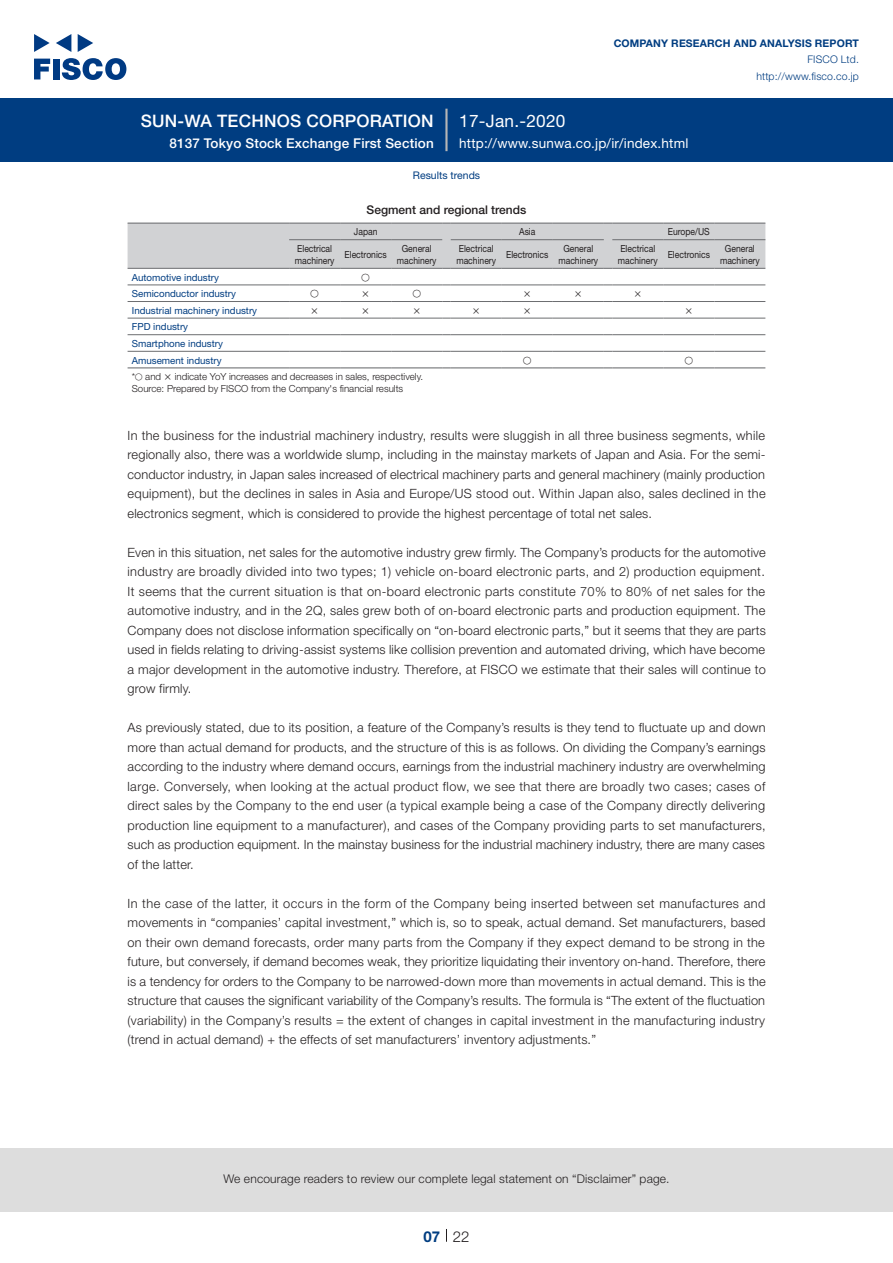
<style>
.page{position:relative;width:893px;height:1263px;background:#fff}
.page>*{position:absolute;margin:0;border:0;box-sizing:border-box;transform-origin:0 0}
.t1{font:500 17.25px "Helvetica Neue LT Std";letter-spacing:.015em;color:#fff}
.t2{font:17.25px "Helvetica Neue LT Std";letter-spacing:.015em;color:#fff}
.t3{font:300 15px "Helvetica Neue LT Std";color:#231f20}
.t4{font:700 15px "Helvetica Neue LT Std";color:#003d81}
.t5{font:13.5px "Helvetica Neue LT Std";letter-spacing:.015em;color:#fff}
.t6{font:500 13.5px "Helvetica Neue LT Std";letter-spacing:.015em;color:#fff}
.本文_e{font:300 12.75px/19.5px "Helvetica Neue LT Std";letter-spacing:.015em;color:#231f20;text-align:justify}
.t7{font:300 12px "Helvetica Neue LT Std";letter-spacing:.015em;color:#231f20}
.チャートタイトル_e{font:500 12px "Helvetica Neue LT Std";color:#231f20}
.t8{font:700 10.5px "Helvetica Neue LT Std";letter-spacing:.015em;color:#003d81}
.t9{font:300 10.5px/16.5px "Helvetica Neue LT Std";letter-spacing:.015em;color:#003d81;text-align:right}
.ヘッダー_e{font:10.5px "Helvetica Neue LT Std";color:#003d81}
.表上_en{font:9.75px "Helvetica Neue LT Std";color:#231f20;scale:.88 1}
.表左_en{font:9.75px "Helvetica Neue LT Std";color:#003d81}
.表組み基本スタイル_en{font:300 9.75px "Helvetica Neue LT Std";color:#231f20}
</style>
<div class="page">
<div style="left:0;top:1148px;width:893px;height:64px;background:#ddd"></div>
<svg style="left:34px;top:59px;width:16px;height:20px"></svg>
<div style="left:53px;top:59px;width:6px;height:20px;background:#003a83"></div>
<svg style="left:62px;top:58px;width:64px;height:22px"></svg>
<svg style="left:34px;top:34px;width:16px;height:18px"></svg>
<svg style="left:78px;top:34px;width:15px;height:18px"></svg>
<svg style="left:56px;top:34px;width:15px;height:18px"></svg>
<div style="left:0;top:98px;width:893px;height:64px;background:#003d81"></div>
<hr style="left:445px;top:109px;width:3px;height:42px;background:#b5b5b6">
<svg style="left:446px;top:1229px;width:1px;height:13px"></svg>
<hr style="left:128px;top:318px;width:161px;height:1px;background:#6c6d70">
<hr style="left:289px;top:318px;width:51px;height:1px;background:#6c6d70">
<hr style="left:340px;top:318px;width:51px;height:1px;background:#6c6d70">
<hr style="left:391px;top:318px;width:51px;height:1px;background:#6c6d70">
<hr style="left:451px;top:318px;width:51px;height:1px;background:#6c6d70">
<hr style="left:502px;top:318px;width:51px;height:1px;background:#6c6d70">
<hr style="left:553px;top:318px;width:51px;height:1px;background:#6c6d70">
<hr style="left:612px;top:318px;width:51px;height:1px;background:#6c6d70">
<hr style="left:663px;top:318px;width:51px;height:1px;background:#6c6d70">
<hr style="left:714px;top:318px;width:51px;height:1px;background:#6c6d70">
<hr style="left:128px;top:334px;width:161px;height:1px;background:#6c6d70">
<hr style="left:289px;top:334px;width:51px;height:1px;background:#6c6d70">
<hr style="left:340px;top:334px;width:51px;height:1px;background:#6c6d70">
<hr style="left:391px;top:334px;width:51px;height:1px;background:#6c6d70">
<hr style="left:451px;top:334px;width:51px;height:1px;background:#6c6d70">
<hr style="left:502px;top:334px;width:51px;height:1px;background:#6c6d70">
<hr style="left:553px;top:334px;width:51px;height:1px;background:#6c6d70">
<hr style="left:612px;top:334px;width:51px;height:1px;background:#6c6d70">
<hr style="left:663px;top:334px;width:51px;height:1px;background:#6c6d70">
<hr style="left:714px;top:334px;width:51px;height:1px;background:#6c6d70">
<hr style="left:128px;top:351px;width:161px;height:1px;background:#6c6d70">
<hr style="left:289px;top:351px;width:51px;height:1px;background:#6c6d70">
<hr style="left:340px;top:351px;width:51px;height:1px;background:#6c6d70">
<hr style="left:391px;top:351px;width:51px;height:1px;background:#6c6d70">
<hr style="left:451px;top:351px;width:51px;height:1px;background:#6c6d70">
<hr style="left:502px;top:351px;width:51px;height:1px;background:#6c6d70">
<hr style="left:553px;top:351px;width:51px;height:1px;background:#6c6d70">
<hr style="left:612px;top:351px;width:51px;height:1px;background:#6c6d70">
<hr style="left:663px;top:351px;width:51px;height:1px;background:#6c6d70">
<hr style="left:714px;top:351px;width:51px;height:1px;background:#6c6d70">
<hr style="left:128px;top:367px;width:161px;height:1px;background:#6c6d70">
<hr style="left:289px;top:367px;width:51px;height:1px;background:#6c6d70">
<hr style="left:340px;top:367px;width:51px;height:1px;background:#6c6d70">
<hr style="left:391px;top:367px;width:51px;height:1px;background:#6c6d70">
<hr style="left:451px;top:367px;width:51px;height:1px;background:#6c6d70">
<hr style="left:502px;top:367px;width:51px;height:1px;background:#6c6d70">
<hr style="left:553px;top:367px;width:51px;height:1px;background:#6c6d70">
<hr style="left:612px;top:367px;width:51px;height:1px;background:#6c6d70">
<hr style="left:663px;top:367px;width:51px;height:1px;background:#6c6d70">
<hr style="left:714px;top:367px;width:51px;height:1px;background:#6c6d70">
<svg style="left:128px;top:223px;width:637px;height:79px"></svg>
<h1 class="t1" style="left:141px;top:110px;width:295px">SUN-WA TECHNOS CORPORATION</h1>
<p class="t6" style="left:169px;top:135px;width:266px">8137 Tokyo Stock Exchange First Section</p>
<h1 class="t2" style="left:459px;top:110px;width:108px">17-Jan.-2020</h1>
<p class="t8" style="left:614px;top:37px;width:247px">COMPANY RESEARCH AND ANALYSIS REPORT</p>
<p class="t9" style="left:756px;top:51px;width:104px">FISCO Ltd. http://www.fisco.co j p.</p>
<p class="t5" style="left:459px;top:135px;width:231px">http://www.sunwa.co j p. /i r/ index.html</p>
<p class="ヘッダー_e" style="left:413px;top:169px;width:69px">Results trends</p>
<p class="チャートタイトル_e" style="left:367px;top:203px;width:161px">Segment and regional trends</p>
<p class="表上_en" style="left:354px;top:226px;width:28px">Japan</p>
<p class="表上_en" style="left:519px;top:226px;width:20px">Asia</p>
<p class="表上_en" style="left:668px;top:226px;width:49px">Europe/US</p>
<p class="表上_en" style="left:297px;top:243px;width:41px">Electrical</p>
<p class="表上_en" style="left:402px;top:243px;width:35px">General</p>
<p class="表上_en" style="left:345px;top:249px;width:50px">Electronics</p>
<p class="表上_en" style="left:295px;top:255px;width:47px">machinery</p>
<p class="表上_en" style="left:397px;top:255px;width:47px">machinery</p>
<p class="表上_en" style="left:459px;top:243px;width:41px">Electrical</p>
<p class="表上_en" style="left:563px;top:243px;width:35px">General</p>
<p class="表上_en" style="left:506px;top:249px;width:50px">Electronics</p>
<p class="表上_en" style="left:456px;top:255px;width:47px">machinery</p>
<p class="表上_en" style="left:558px;top:255px;width:47px">machinery</p>
<p class="表上_en" style="left:620px;top:243px;width:41px">Electrical</p>
<p class="表上_en" style="left:725px;top:243px;width:35px">General</p>
<p class="表上_en" style="left:668px;top:249px;width:50px">Electronics</p>
<p class="表上_en" style="left:618px;top:255px;width:47px">machinery</p>
<p class="表上_en" style="left:720px;top:255px;width:47px">machinery</p>
<p class="表左_en" style="left:132px;top:271px;width:89px">Automotive industry</p>
<p class="表左_en" style="left:132px;top:288px;width:106px">Semiconductor industry</p>
<p class="表左_en" style="left:132px;top:305px;width:127px">Industrial machinery industry</p>
<p class="表左_en" style="left:132px;top:321px;width:58px">FPD industry</p>
<p class="表左_en" style="left:132px;top:338px;width:93px">Smartphone industry</p>
<p class="表左_en" style="left:132px;top:354px;width:91px">Amusement industry</p>
<p class="表組み基本スタイル_en" style="left:175px;top:371px;width:250px">indicate YoY increases and decreases in sales, respectively.</p>
<p class="表組み基本スタイル_en" style="left:132px;top:371px;width:31px">*○ and</p>
<p class="表組み基本スタイル_en" style="left:132px;top:383px;width:273px">Source: Prepared by FISCO from the Company s' financial results</p>
<p class="本文_e" style="left:128px;top:425px;width:639px">In the business for the industrial machinery industry, results were sluggish in all three business segments, while</p>
<p class="本文_e" style="left:128px;top:464px;width:639px">conductor industry in, Japan sales increased of electrical machinery parts and general machinery (mainly production</p>
<p class="本文_e" style="left:128px;top:445px;width:639px">regionally also, there was a worldwide slump, including in the mainstay markets of Japan and Asia. For the semi-</p>
<p class="本文_e" style="left:128px;top:484px;width:640px">equipment ,) but the declines in sales in Asia and Europe/US stood out. Within Japan also, sales declined in the electronics segment, which is considered to provide the highest percentage of total net sales.</p>
<p class="本文_e" style="left:128px;top:542px;width:640px">Even in this situation, net sales for the automotive industry grew firmly. The Company s’ products for the automotive industry are broadly divided into two types; 1) vehicle on-board electronic parts, and 2) production equipment.<br>It seems that the current situation is that on-board electronic parts constitute 70% to 80% of net sales for the automotive industry, and in the Q2 , sales grew both of on-board electronic parts and production equipment. The Company does not disclose information specifically on “on-board electronic parts,” but it seems that they are parts used in fields relating to driving-assist systems like collision prevention and automated driving, which have become a major development in the automotive industry. Therefore, at FISCO we estimate that their sales will continue to grow firmly.</p>
<p class="本文_e" style="left:128px;top:718px;width:640px">As previously stated, due to its position a, feature of the Company s’ results is they tend to fluctuate up and down more than actual demand for products, and the structure of this is as follows. On dividing the Company s’ earnings according to the industry where demand occurs, earnings from the industrial machinery industry are overwhelming large. Conversely, when looking at the actual product flow, we see that there are broadly two cases; cases of direct sales by the Company to the end user a( typical example being a case of the Company directly delivering production line equipment to a manufacturer ,) and cases of the Company providing parts to set manufacturers, such as production equipment In. the mainstay business for the industrial machinery industry, there are many cases of the latter.</p>
<p class="本文_e" style="left:128px;top:893px;width:640px">In the case of the latter it, occurs in the form of the Company being inserted between set manufactures and movements in “companies’ capital investment,” which is, so to speak, actual demand. Set manufacturers, based on their own demand forecasts, order many parts from the Company if they expect demand to be strong in the future, but conversely if, demand becomes weak, they prioritize liquidating their inventory on-hand. Therefore, there is a tendency for orders to the Company to be narrowed-down more than movements in actual demand. This is the structure that causes the significant variability of the Company s’ results. The formula is “The extent of the fluctuation (variability) in the Company s’ results = the extent of changes in capital investment in the manufacturing industry (trend in actual demand +) the effects of set manufacturers’ inventory adjustments “.</p>
<p class="t7" style="left:223px;top:1171px;width:448px">We encourage readers to review our complete legal statement on “Disclaimer” page.</p>
<p class="t4" style="left:423px;top:1227px;width:18px">07</p>
<p class="t3" style="left:453px;top:1227px;width:18px">22</p>
</div>
